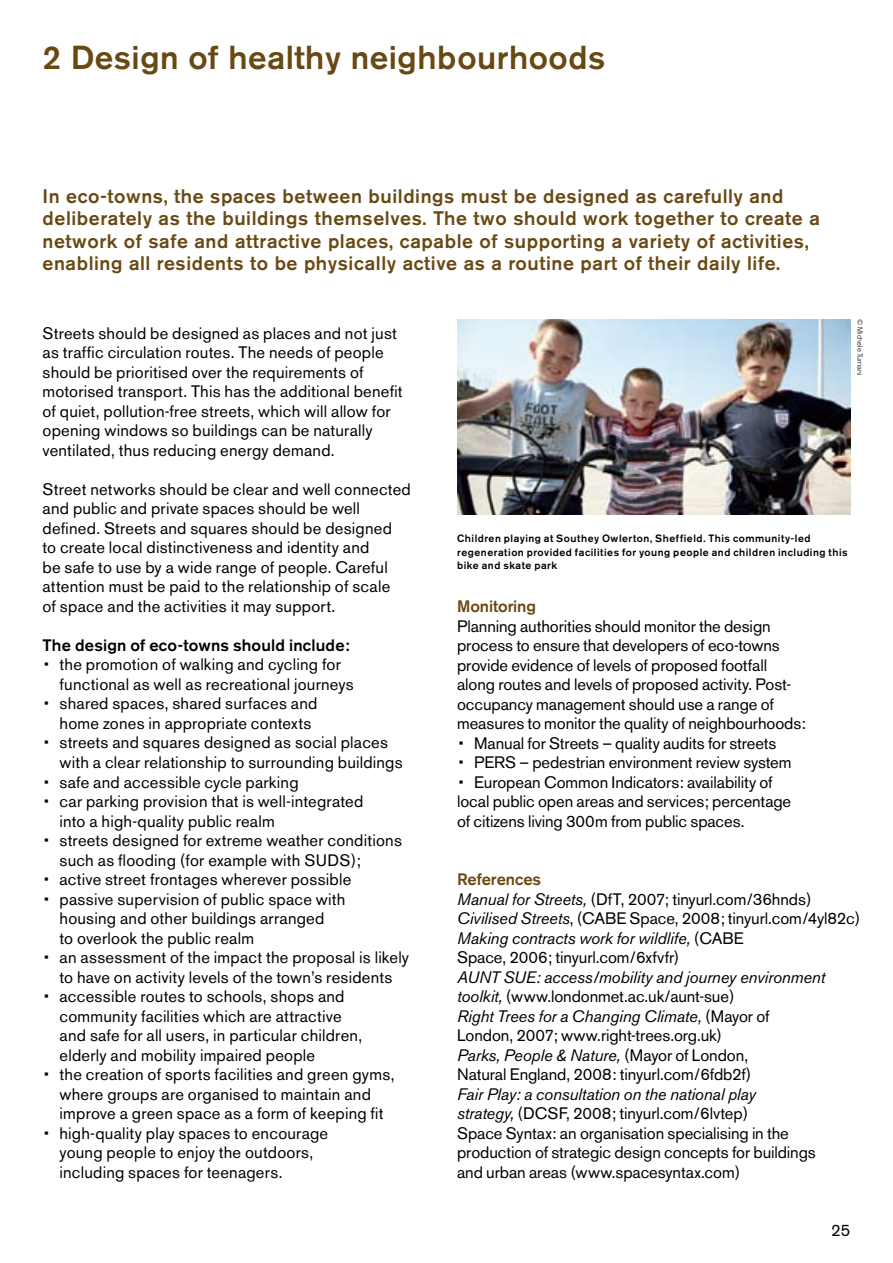
<style>
.page{position:relative;width:893px;height:1263px;background:#fff}
.page>*{position:absolute;margin:0;border:0;box-sizing:border-box;transform-origin:0 0}
.t1{font:500 33px "Akzidenz Grotesk BE";letter-spacing:.015em;color:#694913}
.t2{font:500 19.5px/22.5px "Akzidenz Grotesk BE";letter-spacing:.03em;color:#694913}
.t3{font:16.5px/19.5px "Akzidenz Grotesk BE";letter-spacing:.01em;color:#000}
.t4{font:500 16.5px "Akzidenz Grotesk BE";letter-spacing:.01em;color:#000}
.t5{font:500 16.5px "Akzidenz Grotesk BE";letter-spacing:-.01em;color:#694913}
.t6{font:500 10.5px/13.5px "Akzidenz Grotesk BE";letter-spacing:.05em;color:#000}
.t7{font:300 7.5px "Akzidenz Grotesk BE";color:#000}
.s1{font-family:"Helvetica Neue Square";font-weight:300}
.s2{font-style:italic}
</style>
<div class="page">
<img style="left:457px;top:319px;width:393px;height:195px">
<h1 class="t1" style="left:43px;top:37px;width:564px">2 Design of healthy neighbourhoods</h1>
<p class="t2" style="left:43px;top:185px;width:779px">In eco-towns, the spaces between buildings must be designed as carefully and deliberately as the buildings themselves. The two should work together to create a network of safe and attractive places, capable of supporting a variety of activities, enabling all residents to be physically active as a routine part of their daily life.</p>
<p class="t3" style="left:43px;top:323px;width:362px">Streets should be designed as places and not just as traffic circulation routes. The needs of people should be prioritised over the requirements of motorised transport. This has the additional benefit of quiet, pollution-free streets, which will allow for opening windows so buildings can be naturally ventilated, thus reducing energy demand.</p>
<p class="t3" style="left:43px;top:479px;width:370px">Street networks should be clear and well connected and public and private spaces should be well defined. Streets and squares should be designed<br>to create local distinctiveness and identity and<br>be safe to use by a wide range of people. Careful attention must be paid to the relationship of scale<br>of space and the activities it may support.</p>
<p class="t4" style="left:43px;top:635px;width:309px">The design of eco-towns should include:</p>
<p class="t3" style="left:60px;top:655px;width:296px;text-indent:-17px"><span class="s1">•</span> the promotion of walking and cycling for functional as well as recreational journeys</p>
<p class="t3" style="left:60px;top:694px;width:259px;text-indent:-17px"><span class="s1">•</span> shared spaces, shared surfaces and home zones in appropriate contexts</p>
<p class="t3" style="left:60px;top:733px;width:345px;text-indent:-17px"><span class="s1">•</span> streets and squares designed as social places with a clear relationship to surrounding buildings</p>
<p class="t3" style="left:43px;top:772px;width:258px"><span class="s1">•</span> safe and accessible cycle parking</p>
<p class="t3" style="left:60px;top:791px;width:305px;text-indent:-17px"><span class="s1">•</span> car parking provision that is well-integrated into a high-quality public realm</p>
<p class="t3" style="left:60px;top:830px;width:344px;text-indent:-17px"><span class="s1">•</span> streets designed for extreme weather conditions such as flooding (for example with SUDS);</p>
<p class="t3" style="left:43px;top:869px;width:310px"><span class="s1">•</span> active street frontages wherever possible</p>
<p class="t3" style="left:60px;top:889px;width:287px;text-indent:-17px"><span class="s1">•</span> passive supervision of public space with housing and other buildings arranged<br>to overlook the public realm</p>
<p class="t3" style="left:43px;top:947px;width:368px;text-align:center"><span class="s1">•</span> an assessment of the impact the proposal is likely to have on activity levels of the town’s residents</p>
<p class="t3" style="left:60px;top:986px;width:304px;text-indent:-17px"><span class="s1">•</span> accessible routes to schools, shops and community facilities which are attractive and safe for all users, in particular children, elderly and mobility impaired people</p>
<p class="t3" style="left:43px;top:1064px;width:353px;text-align:center"><span class="s1">•</span> the creation of sports facilities and green gyms, where groups are organised to maintain and improve a green space as a form of keeping fit</p>
<p class="t3" style="left:60px;top:1123px;width:270px;text-indent:-17px"><span class="s1">•</span> high-quality play spaces to encourage young people to enjoy the outdoors, including spaces for teenagers.</p>
<p class="t7" style="left:864px;top:319px;width:58px;rotate:90deg">© Michele Turriani</p>
<p class="t6" style="left:457px;top:532px;width:392px">Children playing at Southey Owlerton, Sheffield. This community-led regeneration provided facilities for young people and children including this bike and skate park</p>
<p class="t5" style="left:457px;top:596px;width:80px">Monitoring</p>
<p class="t3" style="left:457px;top:616px;width:350px">Planning authorities should monitor the design process to ensure that developers of eco-towns provide evidence of levels of proposed footfall along routes and levels of proposed activity. Post&shy;occupancy management should use a range of measures to monitor the quality of neighbourhoods:</p>
<p class="t3" style="left:457px;top:733px;width:321px"><span class="s1">•</span> Manual for Streets – quality audits for streets</p>
<p class="t3" style="left:457px;top:753px;width:336px"><span class="s1">•</span> PERS – pedestrian environment review system</p>
<p class="t3" style="left:457px;top:772px;width:336px"><span class="s1">•</span> European Common Indicators: availability of local public open areas and services; percentage of citizens living 300m from public spaces.</p>
<p class="t5" style="left:457px;top:869px;width:86px">References</p>
<p class="t3" style="left:457px;top:889px;width:405px"><span class="s2">Manual for Streets,</span> (DfT, 2007; tinyurl.com/36hnds)<br><span class="s2">Civilised Streets</span>, (CABE Space, 2008; tinyurl.com/4yl82c)<br><span class="s2">Making contracts work for wildlife,</span> (CABE<br>Space, 2006; tinyurl.com/6xfvfr)</p>
<p class="t3" style="left:457px;top:967px;width:369px"><span class="s2">AUNT SUE: access/mobility and journey environment toolkit,</span> (www.londonmet.ac.uk/aunt-sue)<br><span class="s2">Right Trees for a Changing Climate,</span> (Mayor of London, 2007; www.right-trees.org.uk)<br><span class="s2">Parks, People &amp; Nature,</span> (Mayor of London,<br>Natural England, 2008: tinyurl.com/6fdb2f)</p>
<p class="t3" style="left:457px;top:1084px;width:360px"><span class="s2">Fair Play: a consultation on the national play strategy,</span> (DCSF, 2008; tinyurl.com/6lvtep)<br>Space Syntax: an organisation specialising in the production of strategic design concepts for buildings and urban areas (www.spacesyntax.com)</p>
<p class="t3" style="left:831px;top:1220px;width:21px">25</p>
</div>
